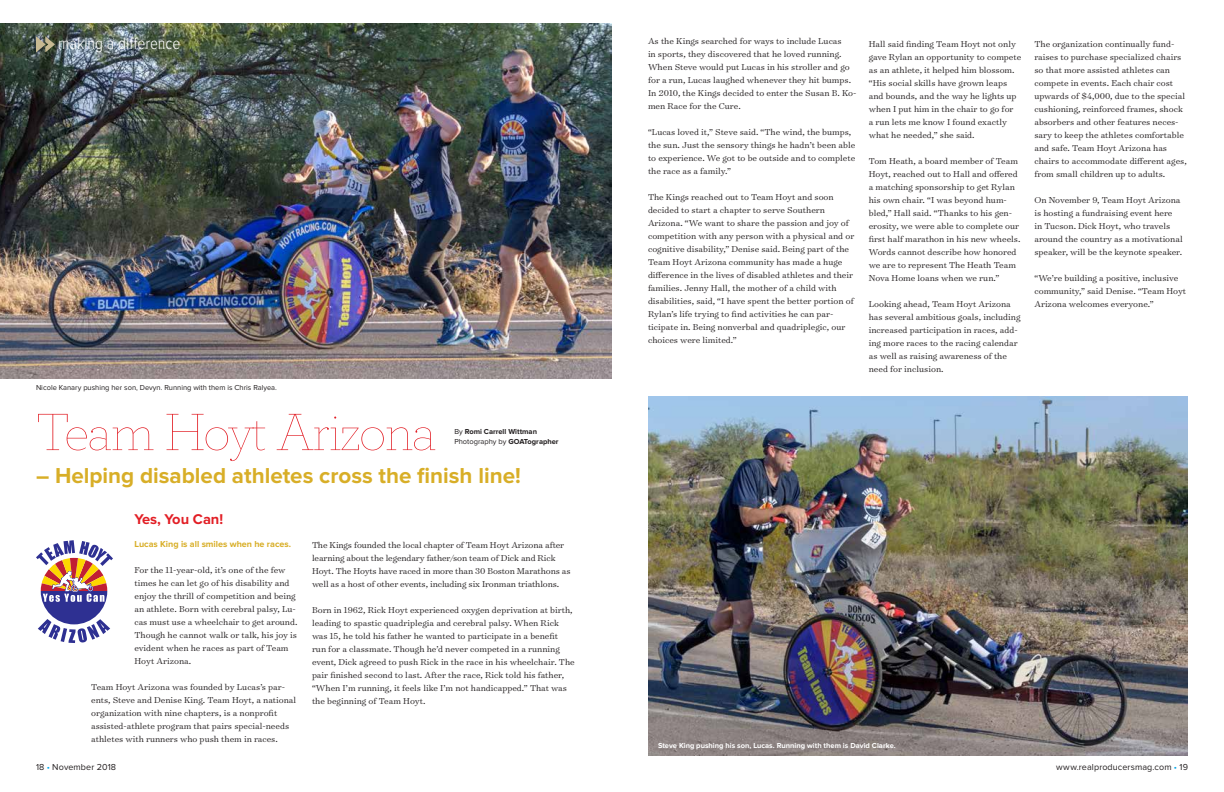
<style>
.page{position:relative;width:1224px;height:792px;background:#fff}
.page>*{position:absolute;margin:0;border:0;box-sizing:border-box;transform-origin:0 0}
.t1{font:100 55px "Archer Pro";letter-spacing:-.035em;color:#e21e25}
.t2{font:700 22.4px "Proxima Nova";color:#d8ae27}
.t3{font:300 17px "Proxima Nova Cond";color:#fff}
.t4{font:700 14.7px "Proxima Nova";color:#e21e25}
.t5{font:300 9.8px/13px "Surveyor Text";color:#231f20}
.t6{font:9px "Proxima Nova";letter-spacing:.01em;color:#231f20}
.t7{font:700 9px "Proxima Nova";color:#d8ae27}
.t8{font:7.5px "Proxima Nova";color:#231f20}
.t9{font:700 7.5px "Proxima Nova";color:#fff}
.t10{font:700 7.5px/10px "Proxima Nova";color:#231f20}
.s1{font-weight:400}
.s2{color:#00a4e7}
</style>
<div class="page">
<img style="left:0;top:24px;width:612px;height:354px">
<img style="left:648px;top:396px;width:540px;height:360px">
<svg style="left:46px;top:609px;width:56px;height:10px"></svg>
<svg style="left:38px;top:619px;width:72px;height:24px"></svg>
<svg style="left:36px;top:540px;width:77px;height:69px"></svg>
<svg style="left:36px;top:36px;width:19px;height:17px"></svg>
<h3 class="t3" style="left:58px;top:36px;width:124px">making a difference</h3>
<p class="t8" style="left:36px;top:383px;width:242px">Nicole Kanary pushing her son, Devyn. Running with them is Chris Ralyea.</p>
<h1 class="t1" style="left:36px;top:399px;width:402px">Team Hoyt Arizona</h1>
<p class="t10" style="left:454px;top:427px;width:106px"><span class="s1">By</span> Romi Carrell Wittman<br><span class="s1">Photography by</span> GOATographer</p>
<h2 class="t2" style="left:36px;top:465px;width:486px">– Helping disabled athletes cross the finish line!</h2>
<h3 class="t4" style="left:134px;top:512px;width:90px">Yes, You Can!</h3>
<p class="t7" style="left:134px;top:540px;width:158px">Lucas King is all smiles when he races.</p>
<p class="t5" style="left:134px;top:563px;width:165px">For the 11-year-old, it’s one of the few times he can let go of his disability and enjoy the thrill of competition and being an athlete. Born with cerebral palsy, Lu&shy;cas must use a wheelchair to get around.<br>Though he cannot walk or talk, his joy is evident when he races as part of Team Hoyt Arizona.</p>
<p class="t5" style="left:91px;top:680px;width:207px">Team Hoyt Arizona was founded by Lucas’s par&shy;ents, Steve and Denise King. Team Hoyt, a national organization with nine chapters, is a nonprofit assisted-athlete program that pairs special-needs athletes with runners who push them in races.</p>
<p class="t5" style="left:312px;top:538px;width:260px">The Kings founded the local chapter of Team Hoyt Arizona after learning about the legendary father/son team of Dick and Rick Hoyt. The Hoyts have raced in more than 30 Boston Marathons as well as a host of other events, including six Ironman triathlons.</p>
<p class="t5" style="left:312px;top:603px;width:264px">Born in 1962, Rick Hoyt experienced oxygen deprivation at birth, leading to spastic quadriplegia and cerebral palsy. When Rick was 15, he told his father he wanted to participate in a benefit run for a classmate. Though he’d never competed in a running event, Dick agreed to push Rick in the race in his wheelchair. The pair finished second to last. After the race, Rick told his father, “When I’m running, it feels like I’m not handicapped.” That was the beginning of Team Hoyt.</p>
<p class="t5" style="left:648px;top:34px;width:210px">As the Kings searched for ways to include Lucas<br>in sports, they discovered that he loved running.<br>When Steve would put Lucas in his stroller and go for a run, Lucas laughed whenever they hit bumps.<br>In 2010, the Kings decided to enter the Susan B. Ko&shy;men Race for the Cure.</p>
<p class="t5" style="left:648px;top:125px;width:209px">“Lucas loved it,” Steve said. “The wind, the bumps, the sun. Just the sensory things he hadn’t been able to experience. We got to be outside and to complete the race as a family.”</p>
<p class="t5" style="left:648px;top:190px;width:208px">The Kings reached out to Team Hoyt and soon decided to start a chapter to serve Southern Arizona. “We want to share the passion and joy of competition with any person with a physical and or cognitive disability,” Denise said. Being part of the Team Hoyt Arizona community has made a huge difference in the lives of disabled athletes and their families. Jenny Hall, the mother of a child with disabilities, said, “I have spent the better portion of Rylan’s life trying to find activities he can par&shy;ticipate in. Being nonverbal and quadriplegic, our choices were limited.”</p>
<p class="t5" style="left:869px;top:37px;width:154px">Hall said finding Team Hoyt not only gave Rylan an opportunity to compete as an athlete, it helped him blossom. “His social skills have grown leaps and bounds, and the way he lights up when I put him in the chair to go for<br>a run lets me know I found exactly what he needed,” she said.</p>
<p class="t5" style="left:869px;top:154px;width:153px">Tom Heath, a board member of Team Hoyt, reached out to Hall and offered a matching sponsorship to get Rylan his own chair. “I was beyond hum&shy;bled,” Hall said. “Thanks to his gen&shy;erosity, we were able to complete our first half marathon in his new wheels.<br>Words cannot describe how honored we are to represent The Heath Team Nova Home loans when we run.”</p>
<p class="t5" style="left:869px;top:297px;width:153px">Looking ahead, Team Hoyt Arizona has several ambitious goals, including increased participation in races, add&shy;ing more races to the racing calendar as well as raising awareness of the need for inclusion.</p>
<p class="t5" style="left:1034px;top:37px;width:154px">The organization continually fund&shy;raises to purchase specialized chairs so that more assisted athletes can compete in events. Each chair cost upwards of $4,000, due to the special cushioning, reinforced frames, shock absorbers and other features neces&shy;sary to keep the athletes comfortable and safe. Team Hoyt Arizona has chairs to accommodate different ages, from small children up to adults.</p>
<p class="t5" style="left:1034px;top:193px;width:150px">On November 9, Team Hoyt Arizona is hosting a fundraising event here<br>in Tucson. Dick Hoyt, who travels around the country as a motivational speaker, will be the keynote speaker.</p>
<p class="t5" style="left:1034px;top:271px;width:153px">“We’re building a positive, inclusive community,” said Denise. “Team Hoyt<br>Arizona welcomes everyone.”</p>
<p class="t9" style="left:658px;top:742px;width:239px">Steve King pushing his son, Lucas. Running with them is David Clarke.</p>
<p class="t6" style="left:36px;top:762px;width:82px">18 <span class="s2">•</span> November 2018</p>
<p class="t6" style="left:1056px;top:762px;width:133px">www.realproducersmag.com <span class="s2">•</span> 19</p>
</div>
